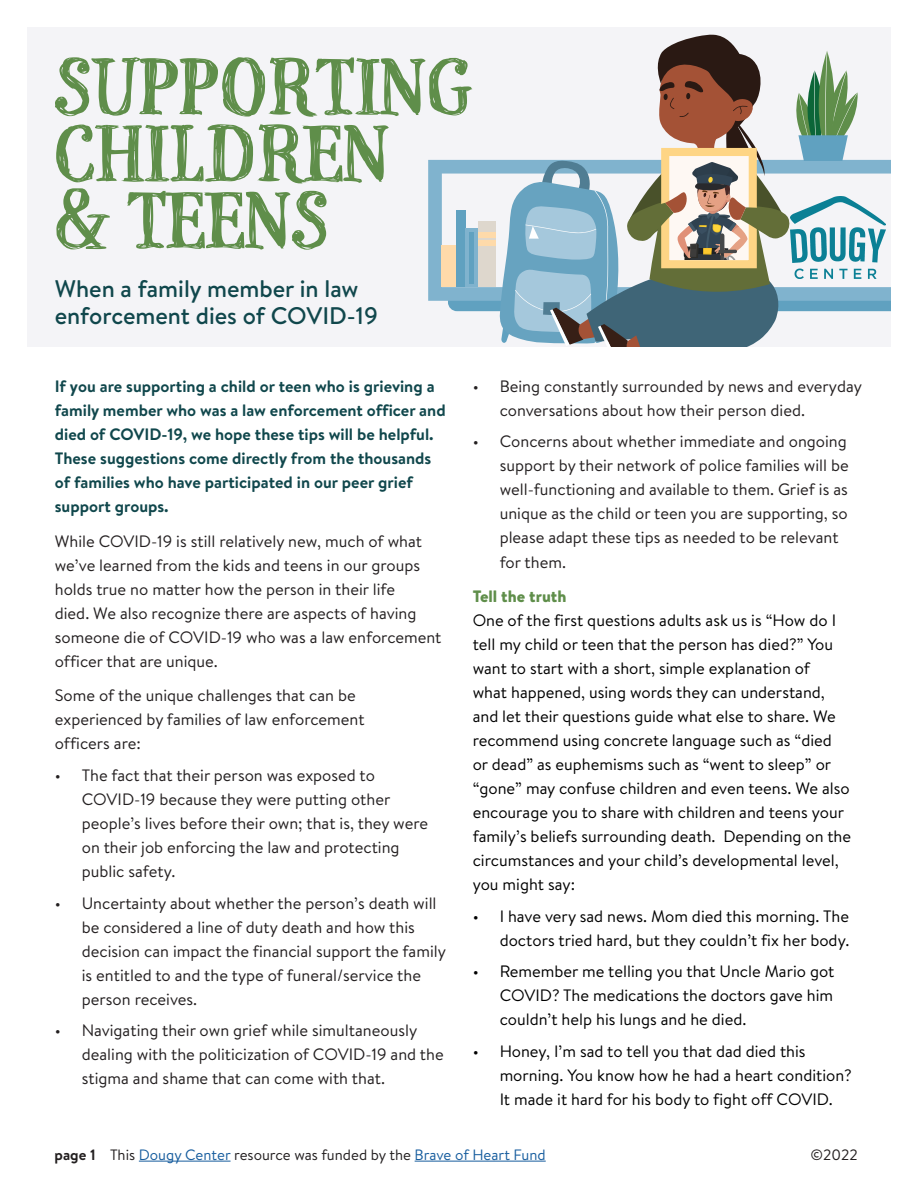
<style>
.page{position:relative;width:918px;height:1188px;background:#fff}
.page>*{position:absolute;margin:0;border:0;box-sizing:border-box;transform-origin:0 0}
.t1{font:700 88.95px/66.8px "P22 Stanyan";color:#5f8e4a}
.t2{font:500 24px/27px "Brandon Text";color:#10474c}
.t3{font:16.5px/24px "Brandon Text";color:#231f20}
.t4{font:16.5px/24px "Brandon Text";color:#000}
.t5{font:700 16.5px/24px "Brandon Text";color:#10474c}
.t6{font:900 16.5px "Brandon Text";color:#5f8e4a}
.t7{font:15px "Brandon Text";color:#175d9e}
.t8{font:15px "Brandon Text";color:#231f20}
.s1{font-weight:700;color:#231f20}
.s2{color:#231f20}
</style>
<div class="page">
<div style="left:27px;top:27px;width:864px;height:319px;background:#f4f4f7"></div>
<hr style="left:139px;top:1161px;width:92px;height:1px;background:#175d9e">
<hr style="left:415px;top:1161px;width:131px;height:1px;background:#175d9e">
<svg style="left:428px;top:160px;width:20px;height:141px;fill:#80b3ce"></svg>
<div style="left:442px;top:245px;width:14px;height:42px;background:#fedaaa"></div>
<svg style="left:448px;top:35px;width:443px;height:311px"></svg>
<img style="left:790px;top:197px;width:95px;height:82px">
<h1 class="t1" style="left:55px;top:50px;width:418px">SUPPORTING<br>CHILDREN<br>&amp; TEENS</h1>
<h2 class="t2" style="left:55px;top:274px;width:325px">When a family member in law enforcement dies of COVID-19</h2>
<p class="t5" style="left:55px;top:374px;width:392px">If you are supporting a child or teen who is grieving a family member who was a law enforcement officer and died of COVID-19, we hope these tips will be helpful.<br>These suggestions come directly from the thousands of families who have participated in our peer grief support groups.</p>
<p class="t3" style="left:55px;top:528px;width:388px">While COVID-19 is still relatively new, much of what we’ve learned from the kids and teens in our groups holds true no matter how the person in their life<br>died. We also recognize there are aspects of having someone die of COVID-19 who was a law enforcement officer that are unique.</p>
<p class="t3" style="left:55px;top:683px;width:311px">Some of the unique challenges that can be experienced by families of law enforcement officers are:</p>
<p class="t3" style="left:82px;top:763px;width:348px;text-indent:-27px">• The fact that their person was exposed to COVID-19 because they were putting other people’s lives before their own; that is, they were on their job enforcing the law and protecting public safety.</p>
<p class="t3" style="left:82px;top:890px;width:366px;text-indent:-27px">• Uncertainty about whether the person’s death will be considered a line of duty death and how this decision can impact the financial support the family is entitled to and the type of funeral/service the person receives.</p>
<p class="t3" style="left:82px;top:1018px;width:363px;text-indent:-27px">• Navigating their own grief while simultaneously dealing with the politicization of COVID-19 and the stigma and shame that can come with that.</p>
<p class="t3" style="left:500px;top:374px;width:364px;text-indent:-27px">• Being constantly surrounded by news and everyday conversations about how their person died.</p>
<p class="t3" style="left:500px;top:429px;width:351px;text-indent:-27px">• Concerns about whether immediate and ongoing support by their network of police families will be well-functioning and available to them. Grief is as unique as the child or teen you are supporting, so please adapt these tips as needed to be relevant for them.</p>
<p class="t6" style="left:473px;top:585px;width:95px">Tell the truth</p>
<p class="t4" style="left:473px;top:608px;width:380px">One of the first questions adults ask us is “How do I tell my child or teen that the person has died?” You want to start with a short, simple explanation of<br>what happened, using words they can understand, and let their questions guide what else to share. We recommend using concrete language such as “died or dead” as euphemisms such as “went to sleep” or “gone” may confuse children and even teens. We also encourage you to share with children and teens your family’s beliefs surrounding death. Depending on the circumstances and your child’s developmental level, you might say:</p>
<p class="t4" style="left:473px;top:903px;width:378px;text-align:right">• I have very sad news. Mom died this morning. The doctors tried hard, but they couldn’t fix her body.</p>
<p class="t4" style="left:500px;top:959px;width:336px;text-align:justify;text-indent:-27px">• Remember me telling you that Uncle Mario got COVID? The medications the doctors gave him couldn’t help his lungs and he died.</p>
<p class="t4" style="left:500px;top:1039px;width:354px;text-indent:-27px">• Honey, I’m sad to tell you that dad died this morning. You know how he had a heart condition?<br>It made it hard for his body to fight off COVID.</p>
<p class="t7" style="left:55px;top:1144px;width:493px"><span class="s1">page 1</span> <span class="s2">This</span> Dougy Center <span class="s2">resource was funded by the</span> Brave of Heart Fund</p>
<p class="t8" style="left:811px;top:1144px;width:49px">©2022</p>
</div>
